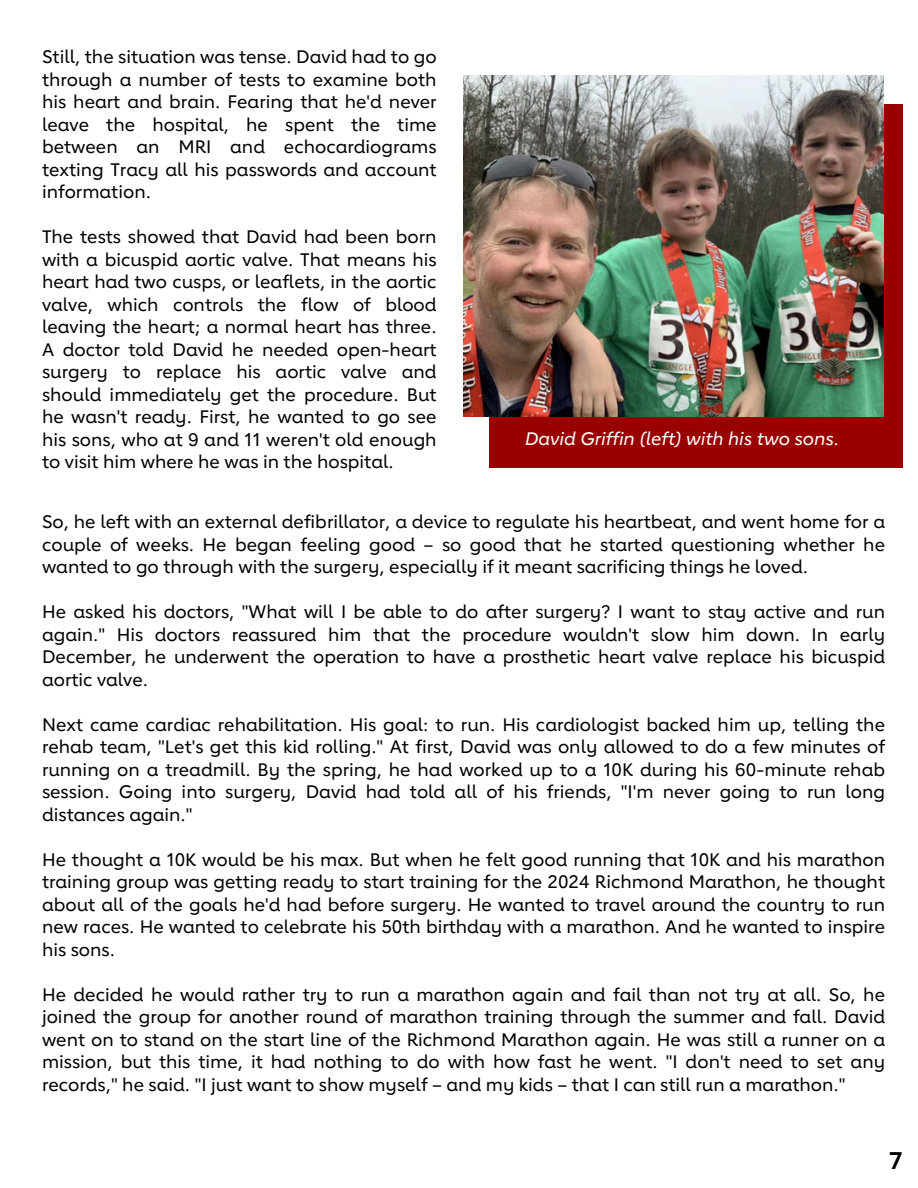
<style>
.page{position:relative;width:918px;height:1188px;background:#fff}
.page>*{position:absolute;margin:0;border:0;box-sizing:border-box;transform-origin:0 0}
.t1{font:700 24px "Lub Dub";color:#000}
.t2{font:500 18px/22.5px "Lub Dub";color:#000;text-align:justify}
.t3{font:italic 500 18px "Lub Dub";color:#fff}
</style>
<div class="page">
<div style="left:490px;top:104px;width:413px;height:364px;background:#900"></div>
<img style="left:464px;top:75px;width:419px;height:341px">
<p class="t2" style="left:42px;top:45px;width:396px">Still, the situation was tense. David had to go through a number of tests to examine both his heart and brain. Fearing that he'd never leave the hospital, he spent the time between an MRI and echocardiograms texting Tracy all his passwords and account information.</p>
<p class="t2" style="left:42px;top:225px;width:396px">The tests showed that David had been born with a bicuspid aortic valve. That means his heart had two cusps, or leaflets, in the aortic valve, which controls the flow of blood leaving the heart; a normal heart has three.<br>A doctor told David he needed open-heart surgery to replace his aortic valve and should immediately get the procedure. But he wasn't ready. First, he wanted to go see his sons, who at 9 and 11 weren't old enough to visit him where he was in the hospital.</p>
<p class="t3" style="left:525px;top:427px;width:316px">David Griffin (left) with his two sons.</p>
<p class="t2" style="left:42px;top:510px;width:845px">So, he left with an external defibrillator, a device to regulate his heartbeat, and went home for a couple of weeks. He began feeling good – so good that he started questioning whether he wanted to go through with the surgery, especially if it meant sacrificing things he loved.</p>
<p class="t2" style="left:42px;top:600px;width:845px">He asked his doctors, "What will I be able to do after surgery? I want to stay active and run again." His doctors reassured him that the procedure wouldn't slow him down. In early December, he underwent the operation to have a prosthetic heart valve replace his bicuspid aortic valve.</p>
<p class="t2" style="left:42px;top:713px;width:845px">Next came cardiac rehabilitation. His goal: to run. His cardiologist backed him up, telling the rehab team, "Let's get this kid rolling." At first, David was only allowed to do a few minutes of running on a treadmill. By the spring, he had worked up to a 10K during his 60-minute rehab session. Going into surgery, David had told all of his friends, "I'm never going to run long distances again."</p>
<p class="t2" style="left:42px;top:848px;width:845px">He thought a 10K would be his max. But when he felt good running that 10K and his marathon training group was getting ready to start training for the 2024 Richmond Marathon, he thought about all of the goals he'd had before surgery. He wanted to travel around the country to run new races. He wanted to celebrate his 50th birthday with a marathon. And he wanted to inspire his sons.</p>
<h1 class="t2" style="left:42px;top:983px;width:845px">He decided he would rather try to run a marathon again and fail than not try at all. So, he joined the group for another round of marathon training through the summer and fall. David went on to stand on the start line of the Richmond Marathon again. He was still a runner on a mission, but this time, it had nothing to do with how fast he went. "I don't need to set any records," he said. "I just want to show myself – and my kids – that I can still run a marathon."</h1>
<p class="t1" style="left:889px;top:1144px;width:16px">7</p>
</div>
